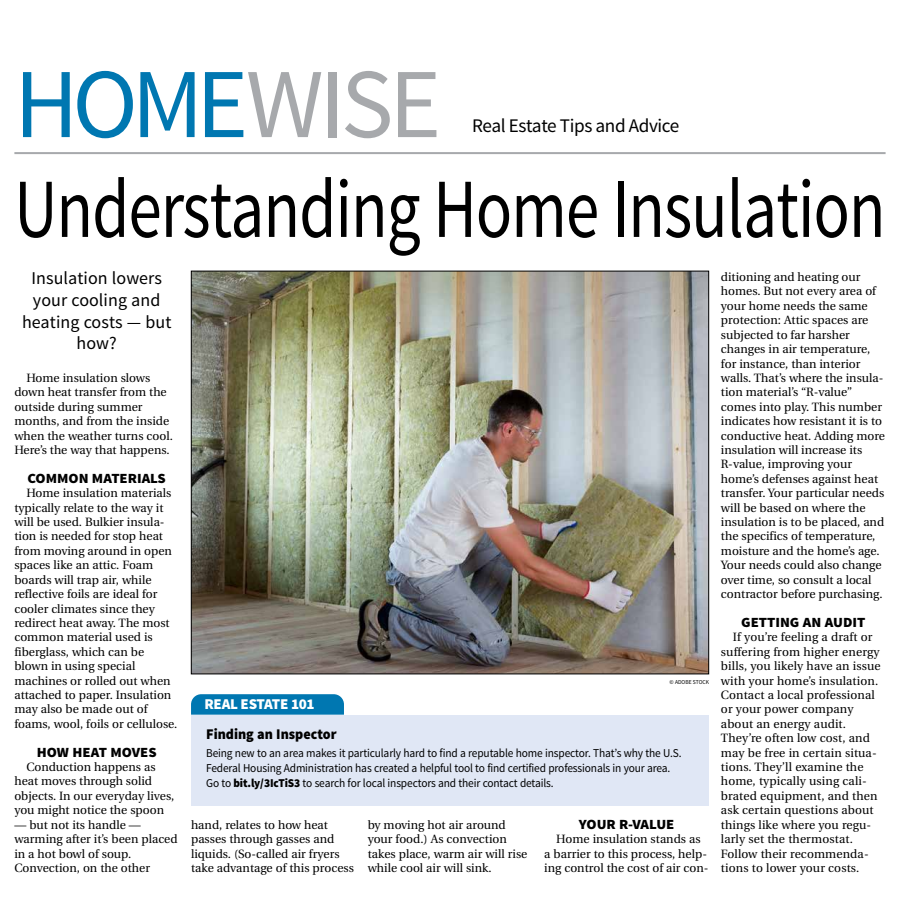
<style>
.page{position:relative;width:900px;height:908px;background:#fff}
.page>*{position:absolute;margin:0;border:0;box-sizing:border-box;transform-origin:0 0}
.t1{font:99px "Source Sans Pro";letter-spacing:-.04em;color:#0077b1}
.t2{font:84px "Source Sans Pro";letter-spacing:-.015em;color:#000;scale:.8 1}
.t3{font:19.2px "Source Sans Pro";letter-spacing:-.02em;color:#000}
.t4{font:18px/21.6px "Source Sans Pro";letter-spacing:.005em;color:#000;text-align:center}
.t5{font:900 15px "Source Sans Pro";letter-spacing:-.02em;color:#fff}
.t6{font:900 14.8px "Source Sans Pro";color:#000;scale:.95 1}
.t7{font:900 14px "Source Sans Pro";color:#000;scale:1.05 1}
.t8{font:12px/14.4px "Utopia";color:#000}
.t9{font:12px/15px "Source Sans Pro";letter-spacing:-.01em;color:#000;scale:.95 1}
.t10{font:6px "Source Sans Pro";color:#000;scale:.95 1}
.s1{color:#a7a9ac}
.s2{font-weight:900}
</style>
<div class="page">
<hr style="left:14px;top:152px;width:872px;height:2px;background:#a7a9ac">
<img style="left:193px;top:273px;width:514px;height:399px">
<div style="left:191px;top:714px;width:518px;height:91px;background:#e0e7f5"></div>
<div style="left:191px;top:694px;width:153px;height:20px;background:#0077b1"></div>
<h1 class="t1" style="left:14px;top:43px;width:428px">HOME<span class="s1">WISE</span></h1>
<h3 class="t3" style="left:472px;top:114px;width:209px">Real Estate Tips and Advice</h3>
<h2 class="t2" style="left:14px;top:157px;width:1091px">Understanding Home Insulation</h2>
<h3 class="t4" style="left:22px;top:268px;width:151px">Insulation lowers your cooling and heating costs — but how?</h3>
<p class="t8" style="left:14px;top:371px;width:160px;text-indent:12px">Home insulation slows down heat transfer from the outside during summer months, and from the inside when the weather turns cool.<br>Here’s the way that happens.</p>
<p class="t7" style="left:27px;top:469px;width:133px">COMMON MATERIALS</p>
<p class="t8" style="left:14px;top:486px;width:164px;text-indent:12px">Home insulation materials typically relate to the way it will be used. Bulkier insula&shy;tion is needed for stop heat from moving around in open spaces like an attic. Foam boards will trap air, while reflective foils are ideal for cooler climates since they redirect heat away. The most common material used is fiberglass, which can be blown in using special machines or rolled out when attached to paper. Insulation may also be made out of foams, wool, foils or cellulose.</p>
<p class="t7" style="left:37px;top:742px;width:116px">HOW HEAT MOVES</p>
<p class="t8" style="left:14px;top:759px;width:162px;text-indent:12px">Conduction happens as heat moves through solid objects. In our everyday lives, you might notice the spoon</p>
<p class="t8" style="left:14px;top:817px;width:165px">— but not its handle — warming after it’s been placed in a hot bowl of soup.<br>Convection, on the other</p>
<p class="t8" style="left:191px;top:817px;width:164px">hand, relates to how heat passes through gasses and liquids. (So-called air fryers take advantage of this process</p>
<p class="t8" style="left:368px;top:817px;width:161px">by moving hot air around your food.) As convection takes place, warm air will rise while cool air will sink.</p>
<p class="t7" style="left:579px;top:814px;width:93px">YOUR R-VALUE</p>
<p class="t8" style="left:721px;top:270px;width:166px">ditioning and heating our homes. But not every area of your home needs the same protection: Attic spaces are subjected to far harsher changes in air temperature, for instance, than interior walls. That’s where the insula&shy;tion material’s “R-value” comes into play. This number indicates how resistant it is to conductive heat. Adding more insulation will increase its<br>R-value, improving your home’s defenses against heat transfer. Your particular needs will be based on where the insulation is to be placed, and the specifics of temperature, moisture and the home’s age.<br>Your needs could also change over time, so consult a local contractor before purchasing.</p>
<p class="t7" style="left:741px;top:613px;width:120px">GETTING AN AUDIT</p>
<p class="t8" style="left:721px;top:630px;width:161px;text-indent:12px">If you’re feeling a draft or suffering from higher energy bills, you likely have an issue with your home’s insulation.<br>Contact a local professional or your power company about an energy audit.<br>They’re often low cost, and may be free in certain situa&shy;tions. They’ll examine the home, typically using cali&shy;brated equipment, and then ask certain questions about things like where you regu&shy;larly set the thermostat.<br>Follow their recommenda&shy;tions to lower your costs.</p>
<p class="t10" style="left:670px;top:678px;width:43px">© ADOBE STOCK</p>
<p class="t5" style="left:205px;top:694px;width:112px">REAL ESTATE 101</p>
<p class="t6" style="left:206px;top:723px;width:139px">Finding an Inspector</p>
<p class="t9" style="left:206px;top:745px;width:502px">Being new to an area makes it particularly hard to find a reputable home inspector. That’s why the U.S.<br>Federal Housing Administration has created a helpful tool to find certified professionals in your area.<br>Go to <span class="s2">bit.ly/3IcTiS3</span> to search for local inspectors and their contact details.</p>
<p class="t8" style="left:544px;top:831px;width:166px;text-align:center">Home insulation stands as<br>a barrier to this process, help&shy;ing control the cost of air con-</p>
</div>
